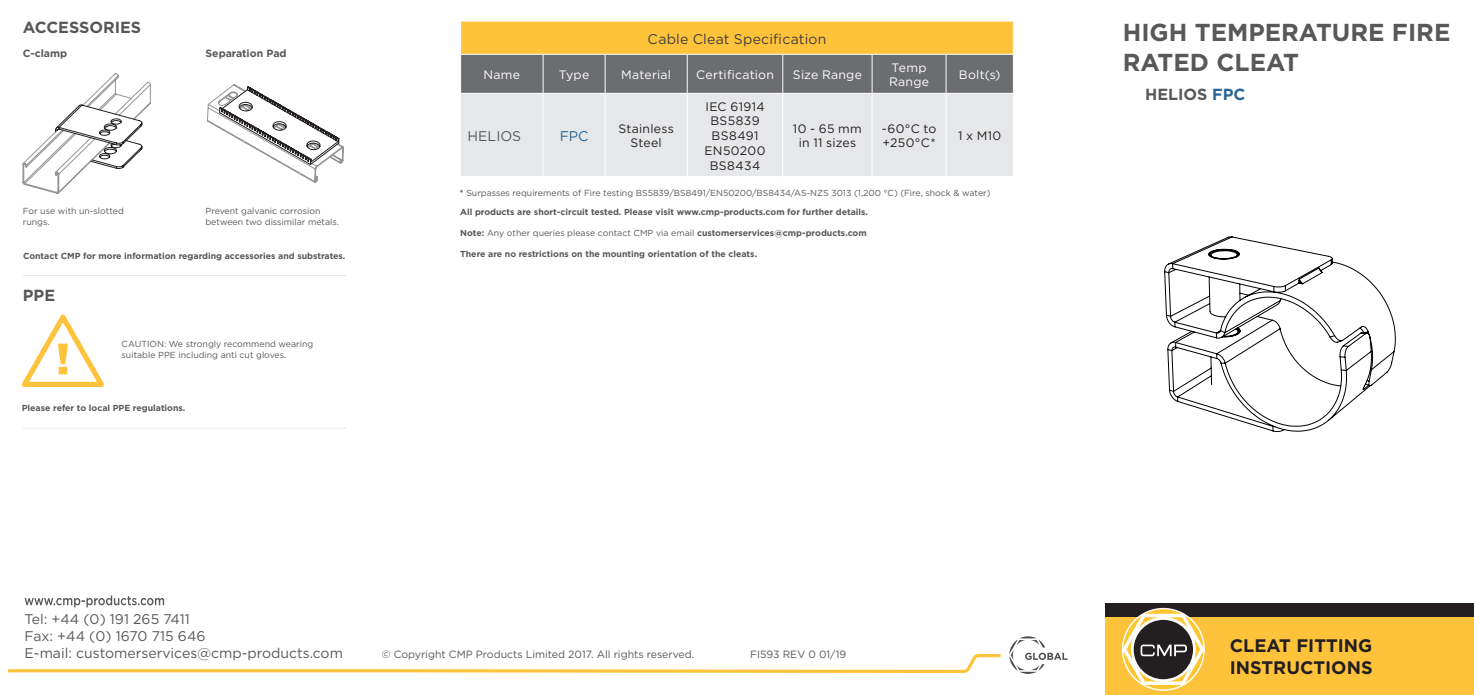
<style>
.page{position:relative;width:1474px;height:695px;background:#fff}
.page>*{position:absolute;margin:0;border:0;box-sizing:border-box;transform-origin:0 0}
.t1{font:700 24.5px/29.4px "Gotham HTF";color:#57585a}
.t2{font:700 18.2px "Gotham HTF";color:#231f20}
.t3{font:700 16.1px "Gotham HTF";color:#57585a}
.t4{font:14px "Gotham HTF";color:#57585a}
.CMP_web_address_stra{font:14px "Gotham HTF";letter-spacing:.02em;color:#3e3e3f}
.t5{font:14px "Gotham HTF";color:#276695}
.CMP_web_address_stra-2{font:12.25px/14.7px "Gotham HTF";letter-spacing:.025em;color:#231f20;text-align:center}
.CMP_web_address_stra-3{font:12.25px/14.7px "Gotham HTF";letter-spacing:.025em;color:#fff}
.t6{font:10.5px "Gotham HTF";color:#57585a}
.t7{font:700 10.5px "Gotham HTF";color:#57585a}
.t8{font:8.75px/10.5px "Gotham HTF";color:#57585a}
.t9{font:700 8.75px "Gotham HTF";color:#57585a}
.s1{font-weight:700}
.s2{color:#276695}
</style>
<div class="page">
<svg style="left:25px;top:595px;width:139px;height:12px"></svg>
<svg style="left:1009px;top:636px;width:58px;height:37px"></svg>
<svg style="left:8px;top:654px;width:993px;height:19px"></svg>
<div style="left:1105px;top:603px;width:368px;height:34px;background:#231f20"></div>
<div style="left:1105px;top:617px;width:368px;height:77px;background:#fec33b"></div>
<svg style="left:1123px;top:609px;width:80px;height:80px"></svg>
<svg style="left:1164px;top:236px;width:231px;height:196px"></svg>
<div style="left:460px;top:21px;width:553px;height:33px;background:#fec33b"></div>
<div style="left:461px;top:55px;width:551px;height:38px;background:#6c6d70"></div>
<div style="left:461px;top:94px;width:551px;height:82px;background:#e6e7e9"></div>
<hr style="left:460px;top:21px;width:1px;height:33px;background:#fff">
<hr style="left:460px;top:21px;width:83px;height:1px;background:#fff">
<hr style="left:543px;top:21px;width:62px;height:1px;background:#fff">
<hr style="left:605px;top:21px;width:82px;height:1px;background:#fff">
<hr style="left:687px;top:21px;width:95px;height:1px;background:#fff">
<hr style="left:782px;top:21px;width:90px;height:1px;background:#fff">
<hr style="left:872px;top:21px;width:74px;height:1px;background:#fff">
<hr style="left:946px;top:21px;width:67px;height:1px;background:#fff">
<hr style="left:1012px;top:21px;width:1px;height:33px;background:#fff">
<hr style="left:542px;top:55px;width:1px;height:38px;background:#fff">
<hr style="left:604px;top:55px;width:1px;height:38px;background:#fff">
<hr style="left:686px;top:55px;width:1px;height:38px;background:#fff">
<hr style="left:782px;top:55px;width:1px;height:38px;background:#fff">
<hr style="left:871px;top:55px;width:1px;height:38px;background:#fff">
<hr style="left:945px;top:55px;width:1px;height:38px;background:#fff">
<hr style="left:542px;top:94px;width:1px;height:82px;background:#fff">
<hr style="left:604px;top:94px;width:1px;height:82px;background:#fff">
<hr style="left:686px;top:94px;width:1px;height:82px;background:#fff">
<hr style="left:782px;top:94px;width:1px;height:82px;background:#fff">
<hr style="left:871px;top:94px;width:1px;height:82px;background:#fff">
<hr style="left:945px;top:94px;width:1px;height:82px;background:#fff">
<svg style="left:23px;top:73px;width:128px;height:120px"></svg>
<hr style="left:23px;top:275px;width:323px;height:1px;background:#e6e7e9">
<hr style="left:23px;top:428px;width:323px;height:1px;background:#e6e7e9">
<svg style="left:207px;top:84px;width:137px;height:99px"></svg>
<svg style="left:22px;top:314px;width:82px;height:73px"></svg>
<p class="t3" style="left:23px;top:18px;width:120px">ACCESSORIES</p>
<p class="t7" style="left:23px;top:47px;width:46px">C-clamp</p>
<p class="t7" style="left:205px;top:47px;width:83px">Separation Pad</p>
<p class="t8" style="left:23px;top:206px;width:102px">For use with un-slotted rungs.</p>
<p class="t9" style="left:23px;top:251px;width:324px">Contact CMP for more information regarding accessories and substrates.</p>
<p class="t8" style="left:205px;top:206px;width:135px">Prevent galvanic corrosion between two dissimilar metals.</p>
<p class="t3" style="left:23px;top:285px;width:34px">PPE</p>
<p class="t8" style="left:122px;top:339px;width:193px">CAUTION: We strongly recommend wearing suitable PPE including anti cut gloves.</p>
<p class="t9" style="left:22px;top:402px;width:165px">Please refer to local PPE regulations.</p>
<p class="CMP_web_address_stra" style="left:647px;top:31px;width:180px">Cable Cleat Specification</p>
<p class="CMP_web_address_stra-3" style="left:483px;top:67px;width:38px">Name</p>
<p class="CMP_web_address_stra-3" style="left:559px;top:67px;width:32px">Type</p>
<p class="CMP_web_address_stra-3" style="left:621px;top:67px;width:51px">Material</p>
<p class="CMP_web_address_stra-3" style="left:696px;top:67px;width:79px">Certification</p>
<p class="CMP_web_address_stra-3" style="left:793px;top:67px;width:71px">Size Range</p>
<p class="CMP_web_address_stra-3" style="left:889px;top:60px;width:41px">Temp<br>Range</p>
<p class="CMP_web_address_stra-3" style="left:958px;top:67px;width:43px">Bolt(s)</p>
<p class="t4" style="left:467px;top:128px;width:55px">HELIOS</p>
<p class="t5" style="left:559px;top:128px;width:30px">FPC</p>
<p class="CMP_web_address_stra-2" style="left:618px;top:121px;width:57px">Stainless<br>Steel</p>
<p class="CMP_web_address_stra-2" style="left:704px;top:99px;width:62px">IEC 61914<br>BS5839<br>BS8491<br>EN50200<br>BS8434</p>
<p class="CMP_web_address_stra-2" style="left:793px;top:121px;width:70px">10 - 65 mm</p>
<p class="CMP_web_address_stra-2" style="left:798px;top:135px;width:59px">in 11 sizes</p>
<p class="CMP_web_address_stra-2" style="left:881px;top:121px;width:56px;text-align:left">-60°C to +250°C*</p>
<p class="CMP_web_address_stra-2" style="left:958px;top:128px;width:45px">1 x M10</p>
<p class="t8" style="left:460px;top:187px;width:532px"><span class="s1">*</span> Surpasses requirements of Fire testing BS5839/BS8491/EN50200/BS8434/AS-NZS 3013 (1,200 °C) (Fire, shock &amp; water)</p>
<p class="t9" style="left:460px;top:206px;width:409px">All products are short-circuit tested. Please visit www.cmp-products.com for further details.</p>
<p class="t8" style="left:460px;top:227px;width:408px"><span class="s1">Note:</span> Any other queries please contact CMP via email <span class="s1">customerservices@cmp-products.com</span></p>
<p class="t9" style="left:460px;top:248px;width:298px">There are no restrictions on the mounting orientation of the cleats.</p>
<p class="t4" style="left:25px;top:611px;width:167px">Tel: +44 (0) 191 265 7411</p>
<p class="t4" style="left:25px;top:628px;width:182px">Fax: +44 (0) 1670 715 646</p>
<p class="t4" style="left:25px;top:645px;width:320px">E-mail: customerservices@cmp-products.com</p>
<p class="t6" style="left:382px;top:648px;width:314px">© Copyright CMP Products Limited 2017. All rights reserved.</p>
<p class="t6" style="left:750px;top:648px;width:98px">FI593 REV 0 01/19</p>
<p class="t1" style="left:1122px;top:17px;width:329px">HIGH TEMPERATURE FIRE<br>RATED CLEAT</p>
<p class="t3" style="left:1145px;top:85px;width:102px">HELIOS <span class="s2">FPC</span></p>
<p class="t2" style="left:1229px;top:635px;width:144px">CLEAT FITTING</p>
<p class="t2" style="left:1229px;top:657px;width:144px">INSTRUCTIONS</p>
</div>
